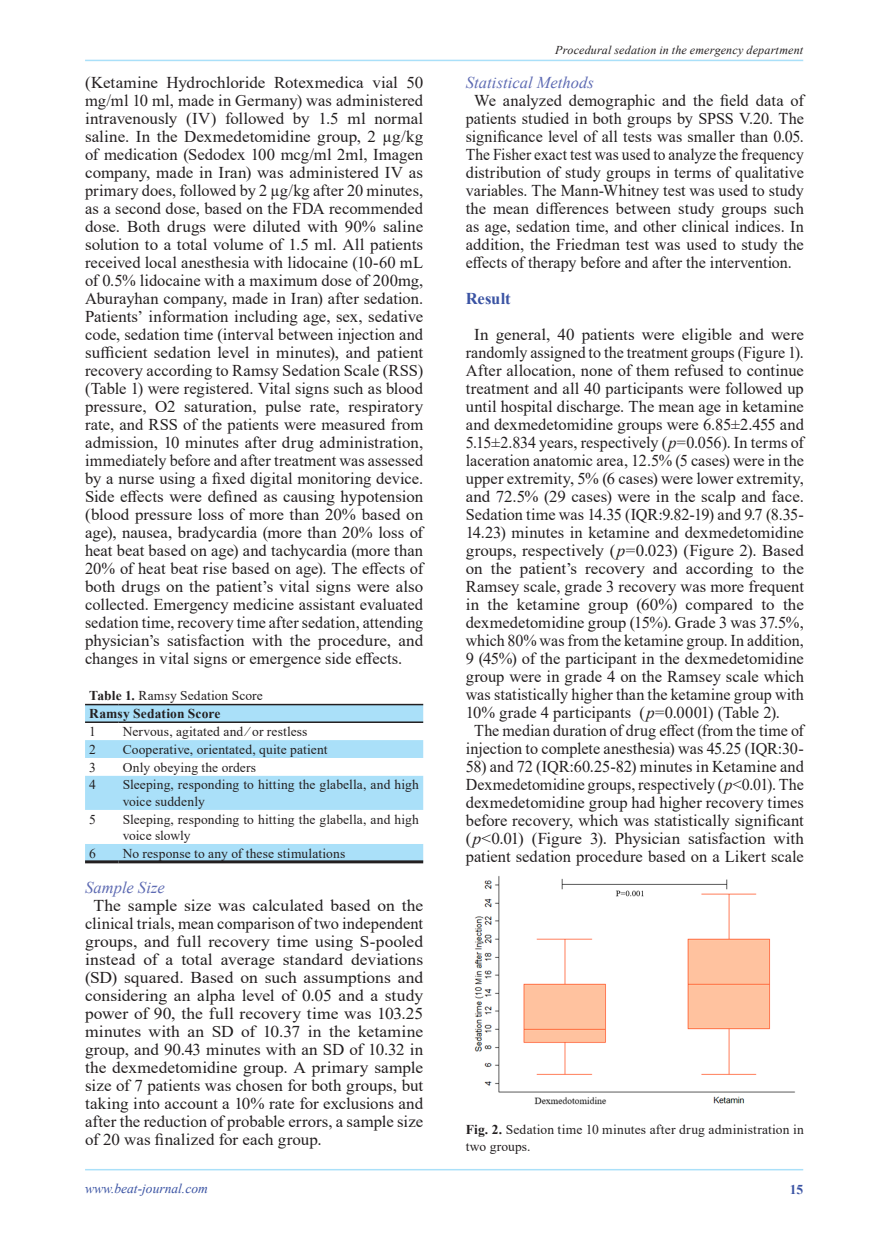
<style>
.page{position:relative;width:889px;height:1242px;background:#fff}
.page>*{position:absolute;margin:0;border:0;box-sizing:border-box;transform-origin:0 0}
.t1{font:16.5px/18px "Times New Roman";color:#231f20;text-align:justify}
.t2{font:16.5px/18px "Times New Roman";color:#231f20;text-align:justify;scale:1.06 1}
.t3{font:italic 16.5px "Times New Roman";letter-spacing:.005em;color:#5d6ab2}
.t4{font:700 16.5px "Times New Roman";color:#3a53a3}
.t5{font:13.5px/16.2px "Times New Roman";letter-spacing:.01em;color:#231f20}
.t6{font:700 13.5px/17.7px "Times New Roman";letter-spacing:.01em;color:#231f20}
.t7{font:italic 13.5px "Times New Roman";color:#3a53a3}
.t8{font:700 13.5px "Times New Roman";color:#3a53a3}
.t9{font:italic 12px "Times New Roman";letter-spacing:.015em;color:#231f20}
.s1{font-weight:400}
.s2{font-style:italic}
.s3{font-weight:700}
</style>
<div class="page">
<hr style="left:85px;top:1169px;width:718px;height:1px;background:#aae0f9">
<hr style="left:85px;top:60px;width:718px;height:1px;background:#aae0f9">
<svg style="left:85px;top:705px;width:338px;height:155px;fill:#aae0f9"></svg>
<hr style="left:85px;top:704px;width:33px;height:1px;background:#231f20">
<hr style="left:118px;top:704px;width:305px;height:1px;background:#231f20">
<hr style="left:85px;top:721px;width:33px;height:2px;background:#231f20">
<hr style="left:118px;top:721px;width:305px;height:2px;background:#231f20">
<hr style="left:85px;top:860px;width:33px;height:3px;background:#231f20">
<hr style="left:118px;top:860px;width:305px;height:3px;background:#231f20">
<img style="left:474px;top:876px;width:321px;height:229px">
<p class="t1" style="left:85px;top:73px;width:340px">(Ketamine Hydrochloride Rotexmedica vial 50 mg/ml 10 ml, made in Germany) was administered intravenously (IV) followed by 1.5 ml normal saline. In the Dexmedetomidine group, 2 µg/kg of medication (Sedodex 100 mcg/ml 2ml, Imagen company, made in Iran) was administered IV as primary does, followed by 2 µg/kg after 20 minutes, as a second dose, based on the FDA recommended dose. Both drugs were diluted with 90% saline solution to a total volume of 1.5 ml. All patients received local anesthesia with lidocaine (10-60 mL of 0.5% lidocaine with a maximum dose of 200mg, Aburayhan company, made in Iran) after sedation.<br>Patients’ information including age, sex, sedative code, sedation time (interval between injection and sufficient sedation level in minutes), and patient recovery according to Ramsy Sedation Scale (RSS) (Table 1) were registered. Vital signs such as blood pressure, O2 saturation, pulse rate, respiratory rate, and RSS of the patients were measured from admission, 10 minutes after drug administration, immediately before and after treatment was assessed by a nurse using a fixed digital monitoring device.<br>Side effects were defined as causing hypotension (blood pressure loss of more than 20% based on age), nausea, bradycardia (more than 20% loss of heat beat based on age) and tachycardia (more than 20% of heat beat rise based on age). The effects of both drugs on the patient’s vital signs were also collected. Emergency medicine assistant evaluated sedation time, recovery time after sedation, attending physician’s satisfaction with the procedure, and changes in vital signs or emergence side effects.</p>
<p class="t6" style="left:89px;top:686px;width:175px">Table 1. <span class="s1">Ramsy Sedation Score<br></span>Ramsy Sedation Score</p>
<p class="t5" style="left:89px;top:723px;width:8px">1</p>
<p class="t5" style="left:123px;top:723px;width:186px">Nervous, agitated and ⁄ or restless</p>
<p class="t5" style="left:89px;top:740px;width:8px">2</p>
<p class="t5" style="left:123px;top:740px;width:206px">Cooperative, orientated, quite patient</p>
<p class="t5" style="left:89px;top:758px;width:8px">3</p>
<p class="t5" style="left:123px;top:758px;width:135px">Only obeying the orders</p>
<p class="t5" style="left:89px;top:776px;width:8px">4</p>
<p class="t5" style="left:123px;top:776px;width:298px">Sleeping, responding to hitting the glabella, and high voice suddenly</p>
<p class="t5" style="left:89px;top:810px;width:8px">5</p>
<p class="t5" style="left:123px;top:810px;width:298px">Sleeping, responding to hitting the glabella, and high voice slowly</p>
<p class="t5" style="left:89px;top:844px;width:8px">6</p>
<p class="t5" style="left:123px;top:844px;width:224px">No response to any of these stimulations</p>
<p class="t3" style="left:85px;top:876px;width:81px">Sample Size</p>
<p class="t2" style="left:85px;top:896px;width:320px;text-indent:9px">The sample size was calculated based on the clinical trials, mean comparison of two independent groups, and full recovery time using S-pooled instead of a total average standard deviations (SD) squared. Based on such assumptions and considering an alpha level of 0.05 and a study power of 90, the full recovery time was 103.25 minutes with an SD of 10.37 in the ketamine group, and 90.43 minutes with an SD of 10.32 in the dexmedetomidine group. A primary sample size of 7 patients was chosen for both groups, but taking into account a 10% rate for exclusions and after the reduction of probable errors, a sample size of 20 was finalized for each group.</p>
<p class="t9" style="left:555px;top:42px;width:250px">Procedural sedation in the emergency department</p>
<p class="t3" style="left:466px;top:71px;width:130px">Statistical Methods</p>
<p class="t1" style="left:466px;top:91px;width:340px;text-indent:9px">We analyzed demographic and the field data of patients studied in both groups by SPSS V.20. The significance level of all tests was smaller than 0.05.<br>The Fisher exact test was used to analyze the frequency distribution of study groups in terms of qualitative variables. The Mann-Whitney test was used to study the mean differences between study groups such as age, sedation time, and other clinical indices. In addition, the Friedman test was used to study the effects of therapy before and after the intervention.</p>
<p class="t4" style="left:466px;top:287px;width:46px">Result</p>
<p class="t1" style="left:474px;top:325px;width:331px">In general, 40 patients were eligible and were</p>
<p class="t1" style="left:466px;top:343px;width:340px">randomly assigned to the treatment groups (Figure 1).</p>
<p class="t1" style="left:466px;top:361px;width:340px">After allocation, none of them refused to continue</p>
<p class="t1" style="left:466px;top:379px;width:340px">treatment and all 40 participants were followed up</p>
<p class="t1" style="left:466px;top:397px;width:340px">until hospital discharge. The mean age in ketamine</p>
<p class="t1" style="left:466px;top:415px;width:340px">and dexmedetomidine groups were 6.85±2.455 and</p>
<p class="t1" style="left:466px;top:433px;width:340px">5.15±2.834 years, respectively (<span class="s2">p</span>=0.056). In terms of</p>
<p class="t1" style="left:466px;top:451px;width:340px">laceration anatomic area, 12.5% (5 cases) were in the</p>
<p class="t1" style="left:466px;top:469px;width:340px">upper extremity, 5% (6 cases) were lower extremity,</p>
<p class="t1" style="left:466px;top:487px;width:340px">and 72.5% (29 cases) were in the scalp and face.</p>
<p class="t1" style="left:466px;top:505px;width:339px">Sedation time was 14.35 (IQR:9.82-19) and 9.7 (8.35-</p>
<p class="t1" style="left:466px;top:523px;width:340px">14.23) minutes in ketamine and dexmedetomidine</p>
<p class="t1" style="left:466px;top:541px;width:340px">groups, respectively (<span class="s2">p</span>=0.023) (Figure 2). Based</p>
<p class="t1" style="left:466px;top:559px;width:340px">on the patient’s recovery and according to the</p>
<p class="t1" style="left:466px;top:577px;width:340px">Ramsey scale, grade 3 recovery was more frequent</p>
<p class="t1" style="left:466px;top:595px;width:340px">in the ketamine group (60%) compared to the</p>
<p class="t1" style="left:466px;top:613px;width:340px">dexmedetomidine group (15%). Grade 3 was 37.5%,</p>
<p class="t1" style="left:466px;top:631px;width:340px">which 80% was from the ketamine group. In addition,</p>
<p class="t1" style="left:466px;top:649px;width:340px">9 (45%) of the participant in the dexmedetomidine</p>
<p class="t1" style="left:466px;top:667px;width:340px">group were in grade 4 on the Ramsey scale which</p>
<p class="t1" style="left:466px;top:685px;width:340px">was statistically higher than the ketamine group with</p>
<p class="t1" style="left:466px;top:703px;width:316px">10% grade 4 participants (<span class="s2">p</span>=0.0001) (Table 2).</p>
<p class="t1" style="left:474px;top:721px;width:331px">The median duration of drug effect (from the time of</p>
<p class="t1" style="left:466px;top:739px;width:340px">injection to complete anesthesia) was 45.25 (IQR:30-</p>
<p class="t1" style="left:466px;top:757px;width:340px">58) and 72 (IQR:60.25-82) minutes in Ketamine and Dexmedetomidine groups, respectively (<span class="s2">p</span>&lt;0.01). The dexmedetomidine group had higher recovery times before recovery, which was statistically significant (<span class="s2">p</span>&lt;0.01) (Figure 3). Physician satisfaction with patient sedation procedure based on a Likert scale</p>
<p class="t5" style="left:466px;top:1121px;width:340px"><span class="s3">Fig. 2.</span> Sedation time 10 minutes after drug administration in two groups.</p>
<p class="t7" style="left:85px;top:1179px;width:124px">www.beat-journal.com</p>
<p class="t8" style="left:790px;top:1179px;width:15px">15</p>
</div>
